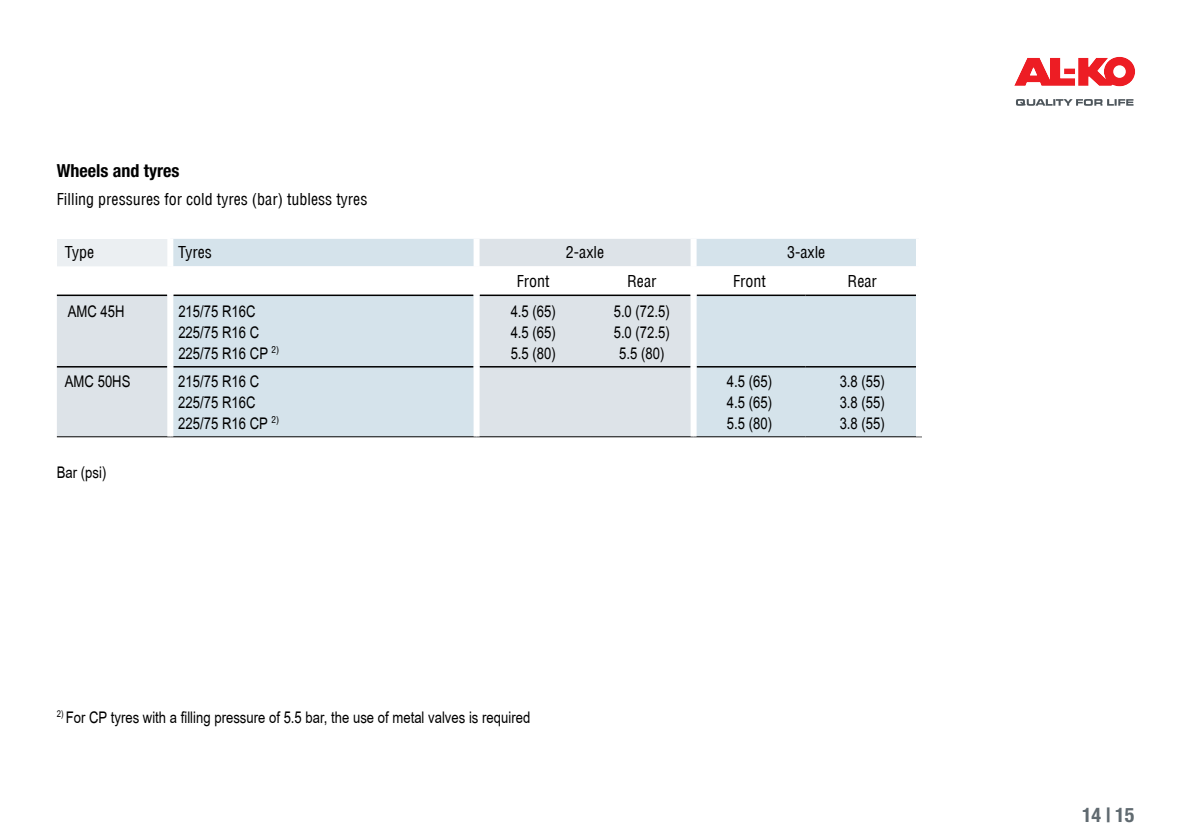
<style>
.page{position:relative;width:1191px;height:840px;background:#fff}
.page>*{position:absolute;margin:0;border:0;box-sizing:border-box;transform-origin:0 0}
.t1{font:700 condensed 20px "Helvetica Neue LT Std";color:#606a70}
.t2{font:700 condensed 18px "Helvetica Neue LT Std";color:#000}
.t3{font:16px/21px "Arial Narrow";color:#000;text-align:justify}
.t4{font:condensed 16px "Helvetica Com";color:#000}
</style>
<div class="page">
<svg style="left:1014px;top:57px;width:121px;height:29px"></svg>
<svg style="left:1016px;top:99px;width:117px;height:7px"></svg>
<div style="left:696px;top:239px;width:220px;height:197px;background:#d5e3eb"></div>
<div style="left:57px;top:239px;width:633px;height:197px;background:#dde3eb"></div>
<svg style="left:57px;top:266px;width:859px;height:28px"></svg>
<hr style="left:57px;top:294px;width:110px;height:2px;background:#000">
<hr style="left:173px;top:294px;width:300px;height:2px;background:#000">
<hr style="left:479px;top:294px;width:111px;height:2px;background:#000">
<hr style="left:590px;top:294px;width:100px;height:2px;background:#000">
<hr style="left:696px;top:294px;width:109px;height:2px;background:#000">
<hr style="left:805px;top:294px;width:111px;height:2px;background:#000">
<hr style="left:57px;top:366px;width:110px;height:1px;background:#000">
<hr style="left:173px;top:366px;width:300px;height:1px;background:#000">
<hr style="left:479px;top:366px;width:111px;height:1px;background:#000">
<hr style="left:590px;top:366px;width:100px;height:1px;background:#000">
<hr style="left:696px;top:366px;width:109px;height:1px;background:#000">
<hr style="left:805px;top:366px;width:111px;height:1px;background:#000">
<hr style="left:57px;top:436px;width:113px;height:1px;background:#000">
<hr style="left:170px;top:436px;width:306px;height:1px;background:#000">
<hr style="left:476px;top:436px;width:114px;height:1px;background:#000">
<hr style="left:590px;top:436px;width:103px;height:1px;background:#000">
<hr style="left:693px;top:436px;width:112px;height:1px;background:#000">
<hr style="left:805px;top:436px;width:117px;height:1px;background:#000">
<div style="left:167px;top:239px;width:6px;height:27px;background:#fff"></div>
<div style="left:167px;top:266px;width:6px;height:29px;background:#fff"></div>
<div style="left:167px;top:295px;width:6px;height:71px;background:#fff"></div>
<div style="left:167px;top:366px;width:6px;height:70px;background:#fff"></div>
<div style="left:473px;top:239px;width:6px;height:27px;background:#fff"></div>
<div style="left:473px;top:266px;width:6px;height:29px;background:#fff"></div>
<div style="left:473px;top:295px;width:6px;height:71px;background:#fff"></div>
<div style="left:473px;top:366px;width:6px;height:70px;background:#fff"></div>
<div style="left:690px;top:266px;width:6px;height:29px;background:#fff"></div>
<p class="t2" style="left:57px;top:159px;width:124px">Wheels and tyres</p>
<p class="t4" style="left:57px;top:189px;width:312px">Filling pressures for cold tyres (bar) tubless tyres</p>
<p class="t4" style="left:65px;top:242px;width:31px">Type</p>
<p class="t4" style="left:178px;top:242px;width:35px">Tyres</p>
<p class="t4" style="left:566px;top:242px;width:40px">2-axle</p>
<p class="t4" style="left:787px;top:242px;width:40px">3-axle</p>
<p class="t4" style="left:517px;top:270px;width:34px">Front</p>
<p class="t4" style="left:627px;top:270px;width:31px">Rear</p>
<p class="t4" style="left:733px;top:270px;width:34px">Front</p>
<p class="t4" style="left:847px;top:270px;width:31px">Rear</p>
<p class="t3" style="left:68px;top:300px;width:58px">AMC 45H</p>
<p class="t3" style="left:178px;top:300px;width:102px;text-align:left">215/75 R16C<br>225/75 R16 C<br>225/75 R16 CP <sup>2)</sup></p>
<p class="t3" style="left:510px;top:300px;width:47px">4.5 (65)<br>4.5 (65)<br>5.5 (80)</p>
<p class="t3" style="left:613px;top:300px;width:58px;text-align:center">5.0 (72.5)<br>5.0 (72.5)<br>5.5 (80)</p>
<p class="t3" style="left:65px;top:370px;width:67px">AMC 50HS</p>
<p class="t3" style="left:178px;top:370px;width:102px;text-align:left">215/75 R16 C<br>225/75 R16C<br>225/75 R16 CP <sup>2)</sup></p>
<p class="t3" style="left:727px;top:370px;width:47px">4.5 (65)<br>4.5 (65)<br>5.5 (80)</p>
<p class="t3" style="left:839px;top:370px;width:47px">3.8 (55)<br>3.8 (55)<br>3.8 (55)</p>
<p class="t3" style="left:57px;top:461px;width:51px">Bar (psi)</p>
<p class="t3" style="left:57px;top:706px;width:475px"><sup>2)</sup> For CP tyres with a filling pressure of 5.5 bar, the use of metal valves is required</p>
<p class="t1" style="left:1082px;top:802px;width:54px">14 | 15</p>
</div>
